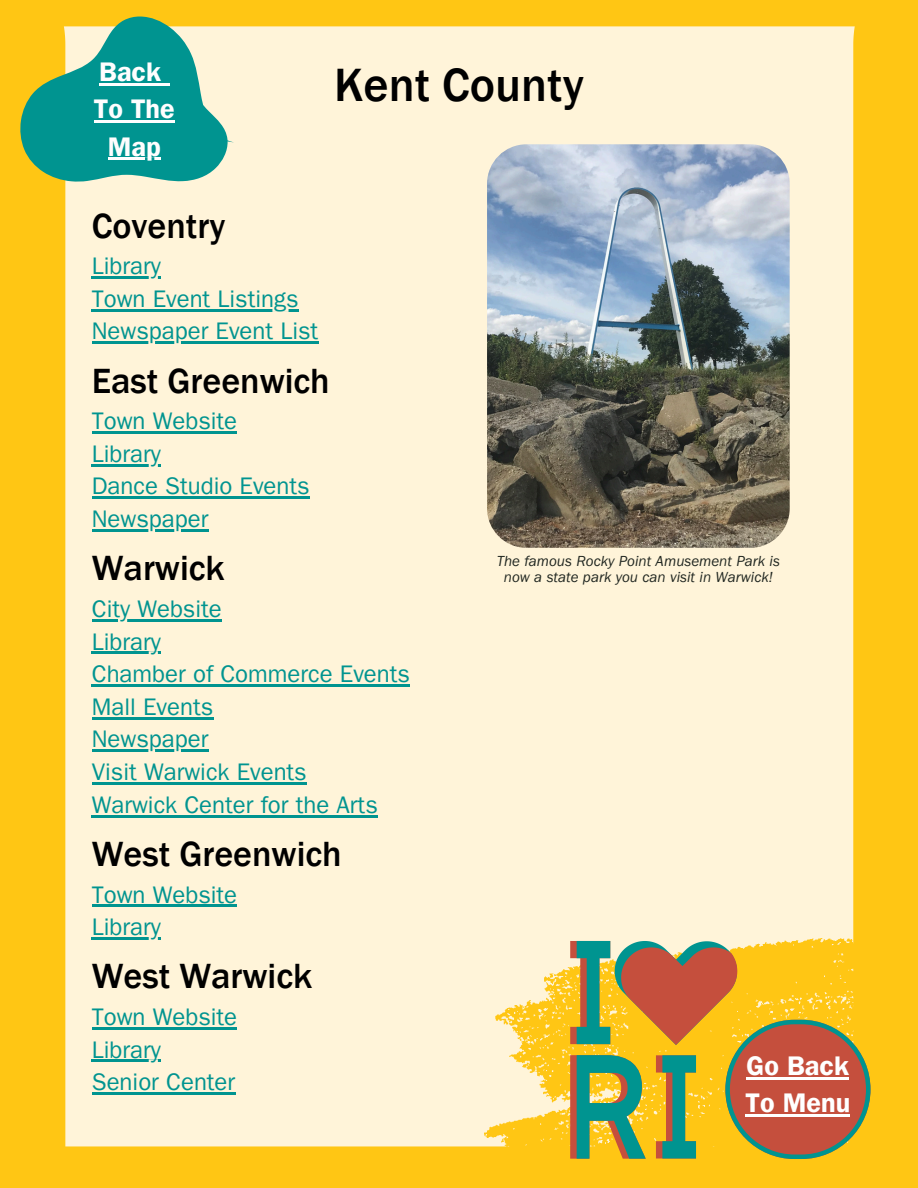
<style>
.page{position:relative;width:918px;height:1188px;background:#fff4d9}
.page>*{position:absolute;margin:0;border:0;box-sizing:border-box;transform-origin:0 0}
.t1{font:500 48px "Franklin Gothic";color:#000}
.t2{font:500 36px "Franklin Gothic";color:#000}
.t3{font:27px/37.2px "Franklin Gothic LT Pro Dm";color:#fefefe}
.t4{font:27px/37.2px "Franklin Gothic LT Pro Dm";color:#fff}
.t5{font:24px/32.7px "Franklin Gothic LT Pro";color:#009490}
.t6{font:italic 15px/15.8px "Franklin Gothic LT Pro";color:#212721;text-align:center}
</style>
<div class="page">
<div style="left:0;top:246px;width:65px;height:695px;background:#ffc614"></div>
<div style="left:853px;top:26px;width:65px;height:912px;background:#ffc614"></div>
<div style="left:269px;top:0;width:649px;height:26px;background:#ffc614"></div>
<img style="left:487px;top:144px;width:303px;height:404px;border-radius:39px">
<hr style="left:92px;top:276px;width:69px;height:3px;background:#009490">
<hr style="left:92px;top:309px;width:74px;height:2px;background:#009490">
<hr style="left:166px;top:309px;width:133px;height:2px;background:#009490">
<hr style="left:92px;top:342px;width:226px;height:2px;background:#009490">
<hr style="left:92px;top:431px;width:61px;height:3px;background:#009490">
<hr style="left:153px;top:431px;width:84px;height:3px;background:#009490">
<hr style="left:92px;top:464px;width:69px;height:2px;background:#009490">
<hr style="left:92px;top:497px;width:218px;height:2px;background:#009490">
<hr style="left:92px;top:529px;width:116px;height:3px;background:#009490">
<hr style="left:92px;top:619px;width:45px;height:2px;background:#009490">
<hr style="left:137px;top:619px;width:85px;height:2px;background:#009490">
<hr style="left:92px;top:652px;width:69px;height:2px;background:#009490">
<hr style="left:92px;top:684px;width:318px;height:3px;background:#009490">
<hr style="left:92px;top:717px;width:121px;height:2px;background:#009490">
<hr style="left:92px;top:750px;width:116px;height:2px;background:#009490">
<hr style="left:92px;top:782px;width:215px;height:3px;background:#009490">
<hr style="left:92px;top:815px;width:286px;height:2px;background:#009490">
<hr style="left:92px;top:905px;width:61px;height:2px;background:#009490">
<hr style="left:153px;top:905px;width:84px;height:2px;background:#009490">
<hr style="left:92px;top:937px;width:69px;height:3px;background:#009490">
<svg style="left:0;top:0;width:269px;height:246px"></svg>
<hr style="left:99px;top:84px;width:62px;height:2px;background:#fefefe">
<svg style="left:161px;top:84px;width:8px;height:2px"></svg>
<hr style="left:94px;top:121px;width:81px;height:2px;background:#fefefe">
<hr style="left:108px;top:158px;width:53px;height:2px;background:#fefefe">
<svg style="left:0;top:941px;width:918px;height:247px"></svg>
<hr style="left:747px;top:1077px;width:102px;height:2px;background:#fff">
<hr style="left:746px;top:1114px;width:104px;height:3px;background:#fff">
<h4 class="t3" style="left:94px;top:58px;width:82px">Back<br>To The</h4>
<p class="t3" style="left:108px;top:132px;width:54px">Map</p>
<p class="t1" style="left:334px;top:57px;width:251px">Kent County</p>
<h3 class="t2" style="left:92px;top:205px;width:135px">Coventry</h3>
<h1 class="t5" style="left:92px;top:253px;width:208px">Library<br>Town Event Listings</h1>
<h4 class="t5" style="left:92px;top:319px;width:228px">Newspaper Event List</h4>
<h2 class="t2" style="left:92px;top:360px;width:239px">East Greenwich</h2>
<h2 class="t5" style="left:92px;top:408px;width:147px">Town Website</h2>
<h4 class="t5" style="left:92px;top:441px;width:219px">Library<br>Dance Studio Events</h4>
<h2 class="t5" style="left:92px;top:506px;width:118px">Newspaper</h2>
<p class="t2" style="left:92px;top:547px;width:134px">Warwick</p>
<h2 class="t6" style="left:497px;top:555px;width:285px">The famous Rocky Point Amusement Park is now a state park you can visit in Warwick!</h2>
<p class="t5" style="left:92px;top:596px;width:132px">City Website</p>
<h4 class="t5" style="left:92px;top:629px;width:320px">Library<br>Chamber of Commerce Events<br>Mall Events</h4>
<h2 class="t5" style="left:92px;top:727px;width:288px">Newspaper<br>Visit Warwick Events<br>Warwick Center for the Arts</h2>
<p class="t2" style="left:92px;top:833px;width:251px">West Greenwich</p>
<h4 class="t5" style="left:92px;top:882px;width:147px">Town Website</h4>
<p class="t5" style="left:92px;top:914px;width:71px">Library</p>
<p class="t2" style="left:92px;top:956px;width:222px">West Warwick</p>
<p class="t5" style="left:92px;top:1004px;width:147px">Town Website</p>
<h3 class="t5" style="left:92px;top:1037px;width:145px">Library<br>Senior Center</h3>
<p class="t4" style="left:746px;top:1051px;width:106px">Go Back<br>To Menu</p>
</div>
